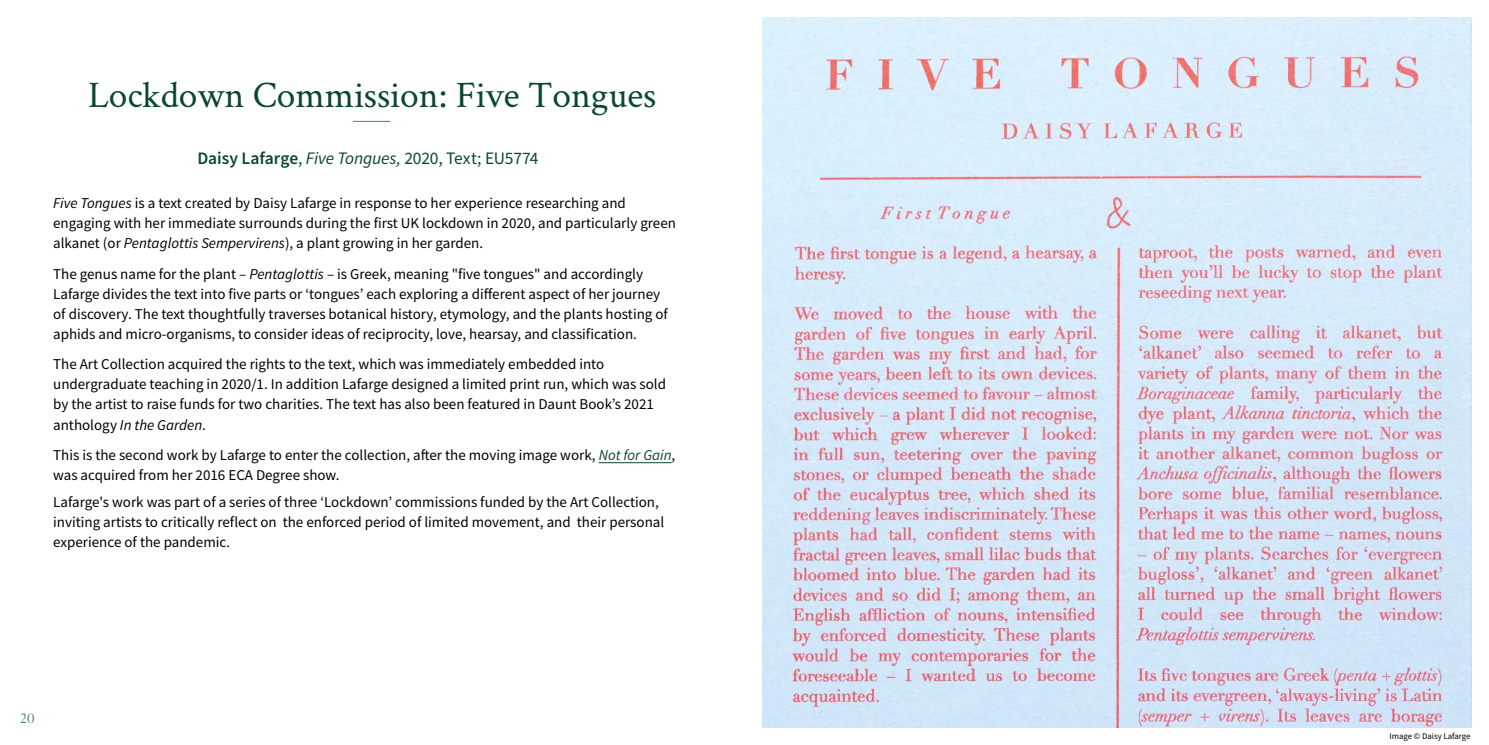
<style>
.page{position:relative;width:1489px;height:745px;background:#fff}
.page>*{position:absolute;margin:0;border:0;box-sizing:border-box;transform-origin:0 0}
.t1{font:37.5px "Crimson Text";color:#0a4730}
.t2{font:17.5px "Source Sans Pro";letter-spacing:-.015em;color:#0a4730}
.t3{font:16.25px "Perpetua";color:#457e83}
.t4{font:15px/20px "Source Sans Pro";color:#000}
.t5{font:8.75px "Source Sans Pro";color:#000}
.s1{font-weight:600}
.s2{font-style:italic}
.s3{font-style:italic;color:#0a4730}
</style>
<div class="page">
<hr style="left:598px;top:462px;width:73px;height:1px;background:#0a4730">
<hr style="left:353px;top:121px;width:37px;height:1px;background:#457e83">
<img style="left:762px;top:18px;width:708px;height:708px">
<h1 class="t1" style="left:88px;top:70px;width:569px">Lockdown Commission: Five Tongues</h1>
<p class="t2" style="left:197px;top:147px;width:342px"><span class="s1">Daisy Lafarge</span>, <span class="s2">Five Tongues,</span> 2020, Text; EU5774</p>
<p class="t4" style="left:53px;top:193px;width:624px"><span class="s2">Five Tongues</span> is a text created by Daisy Lafarge in response to her experience researching and engaging with her immediate surrounds during the first UK lockdown in 2020, and particularly green alkanet (or <span class="s2">Pentaglottis Sempervirens</span>), a plant growing in her garden.</p>
<p class="t4" style="left:53px;top:263px;width:616px">The genus name for the plant – <span class="s2">Pentaglottis</span> – is Greek, meaning "five tongues" and accordingly Lafarge divides the text into five parts or ‘tongues’ each exploring a different aspect of her journey of discovery. The text thoughtfully traverses botanical history, etymology, and the plants hosting of aphids and micro-organisms, to consider ideas of reciprocity, love, hearsay, and classification.</p>
<p class="t4" style="left:53px;top:354px;width:614px">The Art Collection acquired the rights to the text, which was immediately embedded into undergraduate teaching in 2020/1. In addition Lafarge designed a limited print run, which was sold by the artist to raise funds for two charities. The text has also been featured in Daunt Book’s 2021 anthology <span class="s2">In the Garden</span>.</p>
<p class="t4" style="left:53px;top:445px;width:623px">This is the second work by Lafarge to enter the collection, after the moving image work, <span class="s3">Not for Gain</span>, was acquired from her 2016 ECA Degree show.</p>
<p class="t4" style="left:53px;top:492px;width:612px">Lafarge's work was part of a series of three ‘Lockdown’ commissions funded by the Art Collection, inviting artists to critically reflect on the enforced period of limited movement, and their personal experience of the pandemic.</p>
<p class="t3" style="left:20px;top:707px;width:16px">20</p>
<p class="t5" style="left:1389px;top:729px;width:83px">Image © Daisy Lafarge</p>
</div>
